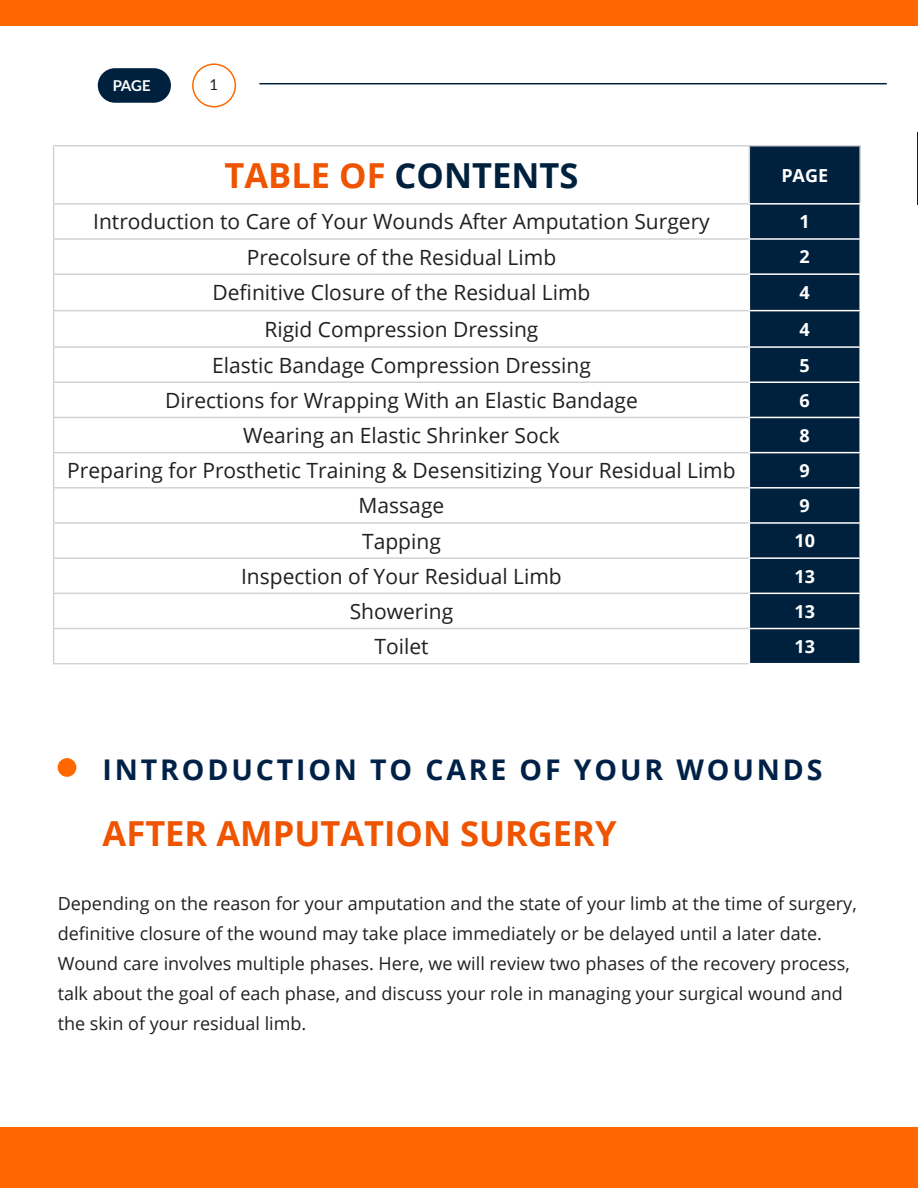
<style>
.page{position:relative;width:918px;height:1188px;background:#fff}
.page>*{position:absolute;margin:0;border:0;box-sizing:border-box;transform-origin:0 0}
.Heading_01{font:700 34.5px "Open Sans";color:#ef5400}
.Heading_01-2{font:700 34.5px "Open Sans";color:#00213d}
.Heading_01-3{font:700 28.5px "Open Sans";letter-spacing:.1em;color:#002147}
.t1{font:21px "Open Sans";color:#231f20}
.t2{font:18px/30px "Open Sans";color:#231f20}
.t3{font:700 18px "Open Sans";color:#fff}
.t4{font:700 15px "Lato";color:#fff}
.t5{font:15px "Lato";color:#231f20}
.s1{color:#ef5400}
</style>
<div class="page">
<div style="left:0;top:0;width:918px;height:26px;background:#ff6700"></div>
<div style="left:58px;top:758px;width:18px;height:19px;background:#ff6700;border-radius:50%"></div>
<hr style="left:917px;top:133px;width:1px;height:72px;background:#00213d">
<svg style="left:54px;top:146px;width:695px;height:92px"></svg>
<div style="left:750px;top:146px;width:109px;height:517px;background:#00213d"></div>
<svg style="left:54px;top:240px;width:694px;height:423px"></svg>
<hr style="left:749px;top:145px;width:112px;height:1px;background:#d1d2d4">
<hr style="left:859px;top:146px;width:2px;height:57px;background:#d1d2d4">
<hr style="left:53px;top:240px;width:1px;height:33px;background:#d1d2d4">
<hr style="left:53px;top:145px;width:696px;height:1px;background:#d1d2d4">
<hr style="left:53px;top:146px;width:1px;height:57px;background:#d1d2d4">
<hr style="left:749px;top:146px;width:1px;height:57px;background:#d1d2d4">
<hr style="left:53px;top:203px;width:696px;height:2px;background:#d1d2d4">
<hr style="left:53px;top:205px;width:1px;height:33px;background:#d1d2d4">
<hr style="left:53px;top:238px;width:696px;height:2px;background:#d1d2d4">
<hr style="left:53px;top:348px;width:1px;height:34px;background:#d1d2d4">
<hr style="left:53px;top:383px;width:1px;height:34px;background:#d1d2d4">
<hr style="left:53px;top:418px;width:1px;height:34px;background:#d1d2d4">
<hr style="left:53px;top:453px;width:1px;height:34px;background:#d1d2d4">
<hr style="left:53px;top:489px;width:1px;height:33px;background:#d1d2d4">
<hr style="left:53px;top:524px;width:1px;height:33px;background:#d1d2d4">
<hr style="left:53px;top:559px;width:1px;height:34px;background:#d1d2d4">
<hr style="left:53px;top:594px;width:1px;height:34px;background:#d1d2d4">
<hr style="left:53px;top:629px;width:1px;height:34px;background:#d1d2d4">
<hr style="left:53px;top:275px;width:1px;height:35px;background:#d1d2d4">
<hr style="left:53px;top:311px;width:1px;height:35px;background:#d1d2d4">
<hr style="left:53px;top:273px;width:696px;height:2px;background:#d1d2d4">
<hr style="left:53px;top:310px;width:696px;height:1px;background:#d1d2d4">
<hr style="left:53px;top:346px;width:696px;height:2px;background:#d1d2d4">
<hr style="left:53px;top:382px;width:696px;height:1px;background:#d1d2d4">
<hr style="left:53px;top:417px;width:696px;height:1px;background:#d1d2d4">
<hr style="left:53px;top:452px;width:696px;height:1px;background:#d1d2d4">
<hr style="left:53px;top:487px;width:696px;height:2px;background:#d1d2d4">
<hr style="left:53px;top:522px;width:696px;height:2px;background:#d1d2d4">
<hr style="left:53px;top:557px;width:696px;height:2px;background:#d1d2d4">
<hr style="left:53px;top:593px;width:696px;height:1px;background:#d1d2d4">
<hr style="left:53px;top:628px;width:696px;height:1px;background:#d1d2d4">
<hr style="left:53px;top:663px;width:696px;height:1px;background:#d1d2d4">
<hr style="left:749px;top:203px;width:112px;height:2px;background:#fff">
<hr style="left:749px;top:238px;width:112px;height:2px;background:#fff">
<hr style="left:749px;top:273px;width:112px;height:2px;background:#fff">
<hr style="left:749px;top:310px;width:112px;height:1px;background:#fff">
<hr style="left:749px;top:346px;width:112px;height:2px;background:#fff">
<hr style="left:749px;top:382px;width:112px;height:1px;background:#fff">
<hr style="left:749px;top:417px;width:112px;height:1px;background:#fff">
<hr style="left:749px;top:452px;width:112px;height:1px;background:#fff">
<hr style="left:749px;top:487px;width:112px;height:2px;background:#fff">
<hr style="left:749px;top:522px;width:112px;height:2px;background:#fff">
<hr style="left:749px;top:557px;width:112px;height:2px;background:#fff">
<hr style="left:749px;top:593px;width:112px;height:1px;background:#fff">
<hr style="left:749px;top:628px;width:112px;height:1px;background:#fff">
<div style="left:0;top:1128px;width:918px;height:60px;background:#ff6700"></div>
<hr style="left:259px;top:83px;width:628px;height:1px;background:#00213d">
<div style="left:98px;top:68px;width:73px;height:35px;background:#00213d;border-radius:17px"></div>
<div style="left:192px;top:63px;width:44px;height:44px;border:2px solid #ff6700;border-radius:50%"></div>
<p class="t4" style="left:113px;top:77px;width:39px">PAGE</p>
<p class="t5" style="left:209px;top:76px;width:10px">1</p>
<p class="Heading_01-2" style="left:225px;top:151px;width:355px"><span class="s1">TABLE OF</span> CONTENTS</p>
<p class="t3" style="left:781px;top:162px;width:48px">PAGE</p>
<p class="t1" style="left:93px;top:207px;width:618px">Introduction to Care of Your Wounds After Amputation Surgery</p>
<p class="t3" style="left:800px;top:209px;width:12px">1</p>
<p class="t1" style="left:247px;top:243px;width:311px">Precolsure of the Residual Limb</p>
<p class="t3" style="left:800px;top:244px;width:12px">2</p>
<p class="t1" style="left:213px;top:278px;width:379px">Definitive Closure of the Residual Limb</p>
<p class="t3" style="left:800px;top:280px;width:12px">4</p>
<p class="t1" style="left:265px;top:315px;width:275px">Rigid Compression Dressing</p>
<p class="t3" style="left:800px;top:316px;width:12px">4</p>
<p class="t1" style="left:212px;top:351px;width:380px">Elastic Bandage Compression Dressing</p>
<p class="t3" style="left:800px;top:352px;width:12px">5</p>
<p class="t1" style="left:165px;top:386px;width:474px">Directions for Wrapping With an Elastic Bandage</p>
<p class="t3" style="left:800px;top:387px;width:12px">6</p>
<p class="t1" style="left:243px;top:421px;width:318px">Wearing an Elastic Shrinker Sock</p>
<p class="t3" style="left:800px;top:423px;width:12px">8</p>
<p class="t1" style="left:67px;top:456px;width:670px">Preparing for Prosthetic Training &amp; Desensitizing Your Residual Limb</p>
<p class="t3" style="left:800px;top:458px;width:12px">9</p>
<p class="t1" style="left:359px;top:491px;width:87px">Massage</p>
<p class="t3" style="left:800px;top:493px;width:12px">9</p>
<p class="t1" style="left:362px;top:527px;width:80px">Tapping</p>
<p class="t3" style="left:794px;top:528px;width:22px">10</p>
<p class="t1" style="left:241px;top:562px;width:322px">Inspection of Your Residual Limb</p>
<p class="t3" style="left:794px;top:563px;width:22px">13</p>
<p class="t1" style="left:350px;top:597px;width:105px">Showering</p>
<p class="t3" style="left:794px;top:599px;width:22px">13</p>
<p class="t1" style="left:374px;top:632px;width:56px">Toilet</p>
<p class="t3" style="left:794px;top:634px;width:22px">13</p>
<p class="Heading_01-3" style="left:103px;top:750px;width:721px">INTRODUCTION TO CARE OF YOUR WOUNDS</p>
<p class="Heading_01" style="left:103px;top:809px;width:515px">AFTER AMPUTATION SURGERY</p>
<p class="t2" style="left:58px;top:888px;width:801px">Depending on the reason for your amputation and the state of your limb at the time of surgery,</p>
<p class="t2" style="left:58px;top:918px;width:766px">definitive closure of the wound may take place immediately or be delayed until a later date.</p>
<p class="t2" style="left:58px;top:948px;width:794px">Wound care involves multiple phases. Here, we will review two phases of the recovery process, talk about the goal of each phase, and discuss your role in managing your surgical wound and the skin of your residual limb.</p>
</div>
